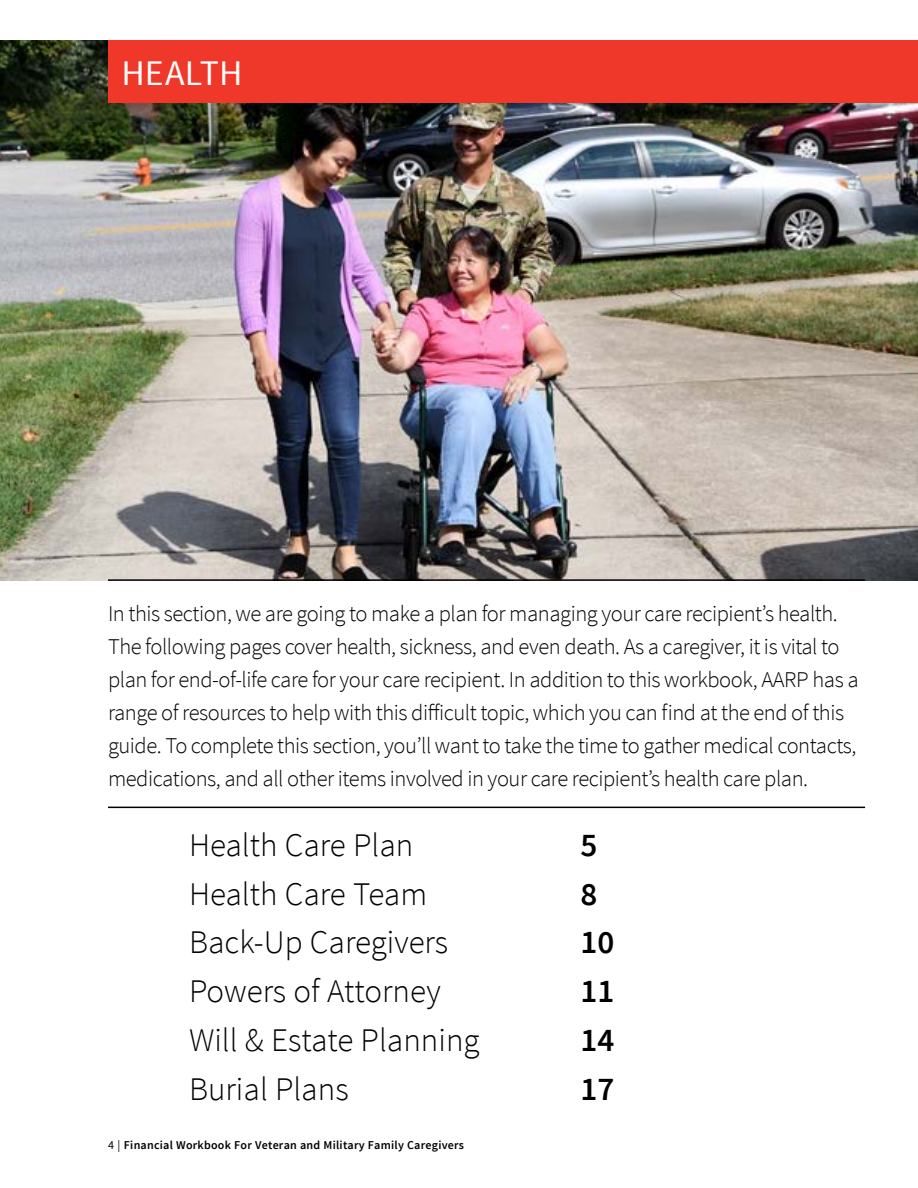
<style>
.page{position:relative;width:918px;height:1188px;background:#fff}
.page>*{position:absolute;margin:0;border:0;box-sizing:border-box;transform-origin:0 0}
.reversed_out_bar_hea{font:36px "Source Sans Pro";color:#fff}
.t1{font:300 33px "Source Sans Pro";color:#000}
.t2{font:600 33px "Source Sans Pro";color:#000}
.pull_quote{font:300 22.5px/33px "Source Sans Pro";letter-spacing:-.02em;color:#000}
.t3{font:600 12px "Source Sans Pro";letter-spacing:.02em;color:#000}
.s1{font-weight:400}
</style>
<div class="page">
<img style="left:0;top:40px;width:918px;height:540px">
<hr style="left:108px;top:579px;width:757px;height:2px;background:#000">
<hr style="left:108px;top:807px;width:757px;height:1px;background:#000">
<div style="left:108px;top:40px;width:810px;height:63px;background:#ef3829"></div>
<p class="reversed_out_bar_hea" style="left:122px;top:51px;width:123px">HEALTH</p>
<p class="pull_quote" style="left:108px;top:597px;width:752px">In this section, we are going to make a plan for managing your care recipient’s health.<br>The following pages cover health, sickness, and even death. As a caregiver, it is vital to plan for end-of-life care for your care recipient. In addition to this workbook, AARP has a range of resources to help with this difficult topic, which you can find at the end of this guide. To complete this section, you’ll want to take the time to gather medical contacts, medications, and all other items involved in your care recipient’s health care plan.</p>
<p class="t1" style="left:189px;top:825px;width:226px">Health Care Plan</p>
<p class="t2" style="left:580px;top:824px;width:18px">5</p>
<p class="t1" style="left:189px;top:874px;width:240px">Health Care Team</p>
<p class="t2" style="left:580px;top:873px;width:18px">8</p>
<p class="t1" style="left:189px;top:922px;width:261px">Back-Up Caregivers</p>
<p class="t2" style="left:580px;top:921px;width:35px">10</p>
<p class="t1" style="left:189px;top:971px;width:253px">Powers of Attorney</p>
<p class="t2" style="left:580px;top:970px;width:35px">11</p>
<p class="t1" style="left:189px;top:1020px;width:292px">Will &amp; Estate Planning</p>
<p class="t2" style="left:580px;top:1019px;width:35px">14</p>
<p class="t1" style="left:189px;top:1069px;width:161px">Burial Plans</p>
<p class="t2" style="left:580px;top:1068px;width:35px">17</p>
<p class="t3" style="left:108px;top:1137px;width:358px"><span class="s1">4 |</span> Financial Workbook For Veteran and Military Family Caregivers</p>
</div>
